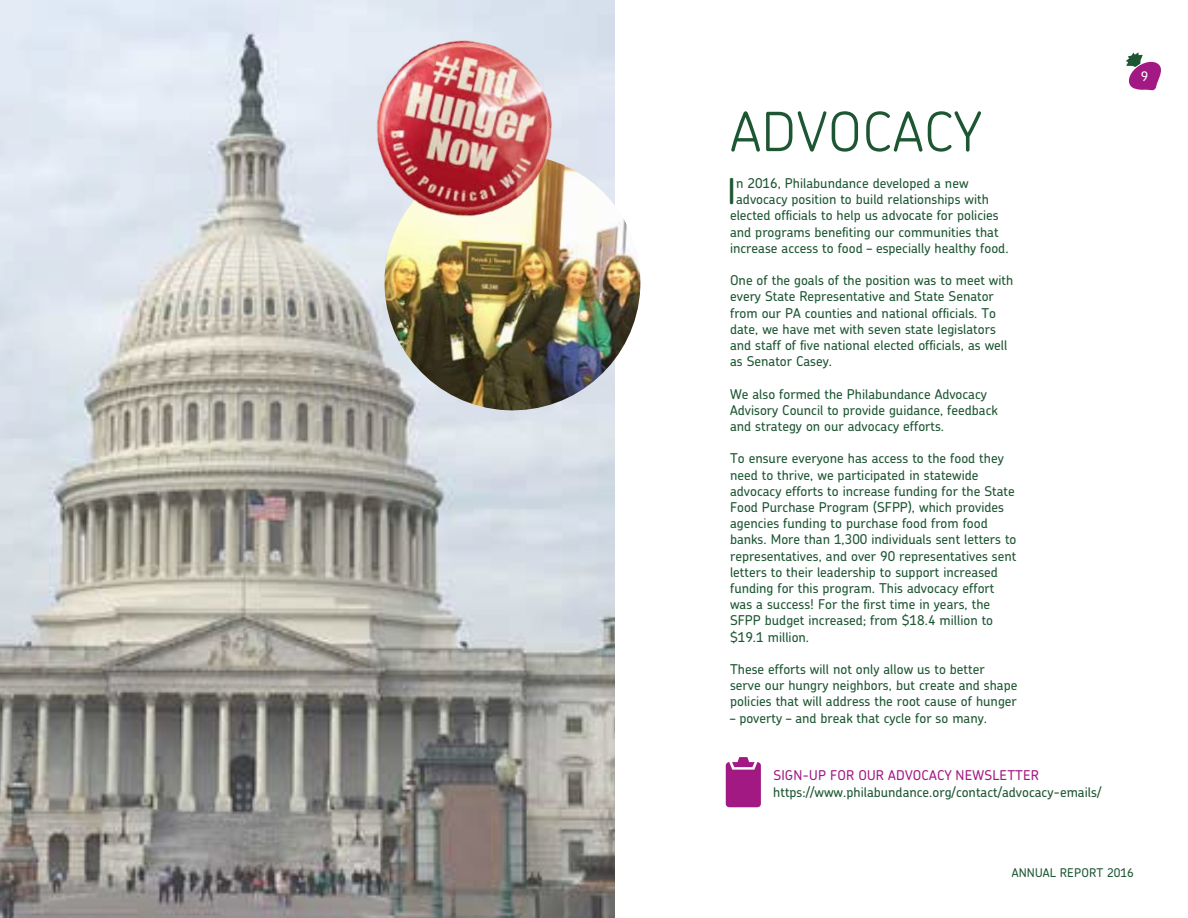
<style>
.page{position:relative;width:1188px;height:918px;background:#fff}
.page>*{position:absolute;margin:0;border:0;box-sizing:border-box;transform-origin:0 0}
.t1{font:300 54px "Chevin";letter-spacing:.015em;color:#1d5632}
.t2{font:500 35.4px "Chevin";color:#1d5632}
.t3{font:500 13.5px/16.2px "Chevin";color:#1d5632}
.t4{font:500 13.5px "Chevin";letter-spacing:.015em;color:#a21984}
.t5{font:500 13.2px "Chevin";color:#fff}
.t6{font:500 12px "Chevin";letter-spacing:.015em;color:#1d5632}
</style>
<div class="page">
<svg style="left:1126px;top:53px;width:35px;height:37px"></svg>
<img style="left:0;top:0;width:615px;height:918px">
<img style="left:381px;top:154px;width:260px;height:260px">
<img style="left:371px;top:33px;width:190px;height:196px">
<svg style="left:726px;top:757px;width:35px;height:50px;background:#ae3794"></svg>
<h1 class="t1" style="left:730px;top:97px;width:252px">ADVOCACY</h1>
<h2 class="t2" style="left:727px;top:168px;width:11px">I</h2>
<p class="t3" style="left:736px;top:175px;width:234px">n 2016, Philabundance developed a new</p>
<p class="t3" style="left:736px;top:191px;width:254px">advocacy position to build relationships with</p>
<p class="t3" style="left:730px;top:207px;width:270px">elected officials to help us advocate for policies</p>
<p class="t3" style="left:730px;top:223px;width:270px">and programs benefiting our communities that</p>
<p class="t3" style="left:730px;top:240px;width:280px">increase access to food – especially healthy food.</p>
<p class="t3" style="left:730px;top:272px;width:285px">One of the goals of the position was to meet with every State Representative and State Senator from our PA counties and national officials. To date, we have met with seven state legislators and staff of five national elected officials, as well as Senator Casey.</p>
<p class="t3" style="left:730px;top:385px;width:269px">We also formed the Philabundance Advocacy<br>Advisory Council to provide guidance, feedback and strategy on our advocacy efforts.</p>
<p class="t3" style="left:730px;top:450px;width:288px">To ensure everyone has access to the food they need to thrive, we participated in statewide advocacy efforts to increase funding for the State Food Purchase Program (SFPP), which provides agencies funding to purchase food from food banks. More than 1,300 individuals sent letters to representatives, and over 90 representatives sent letters to their leadership to support increased funding for this program. This advocacy effort was a success! For the first time in years, the SFPP budget increased; from $18.4 million to $19.1 million.</p>
<p class="t3" style="left:730px;top:661px;width:289px">These efforts will not only allow us to better serve our hungry neighbors, but create and shape policies that will address the root cause of hunger</p>
<p class="t3" style="left:730px;top:709px;width:259px">– poverty – and break that cycle for so many.</p>
<p class="t4" style="left:773px;top:767px;width:267px">SIGN-UP FOR OUR ADVOCACY NEWSLETTER</p>
<p class="t3" style="left:773px;top:784px;width:330px">https://www.philabundance.org/contact/advocacy-emails/</p>
<p class="t5" style="left:1141px;top:68px;width:9px">9</p>
<p class="t6" style="left:1012px;top:865px;width:124px">ANNUAL REPORT 2016</p>
</div>
